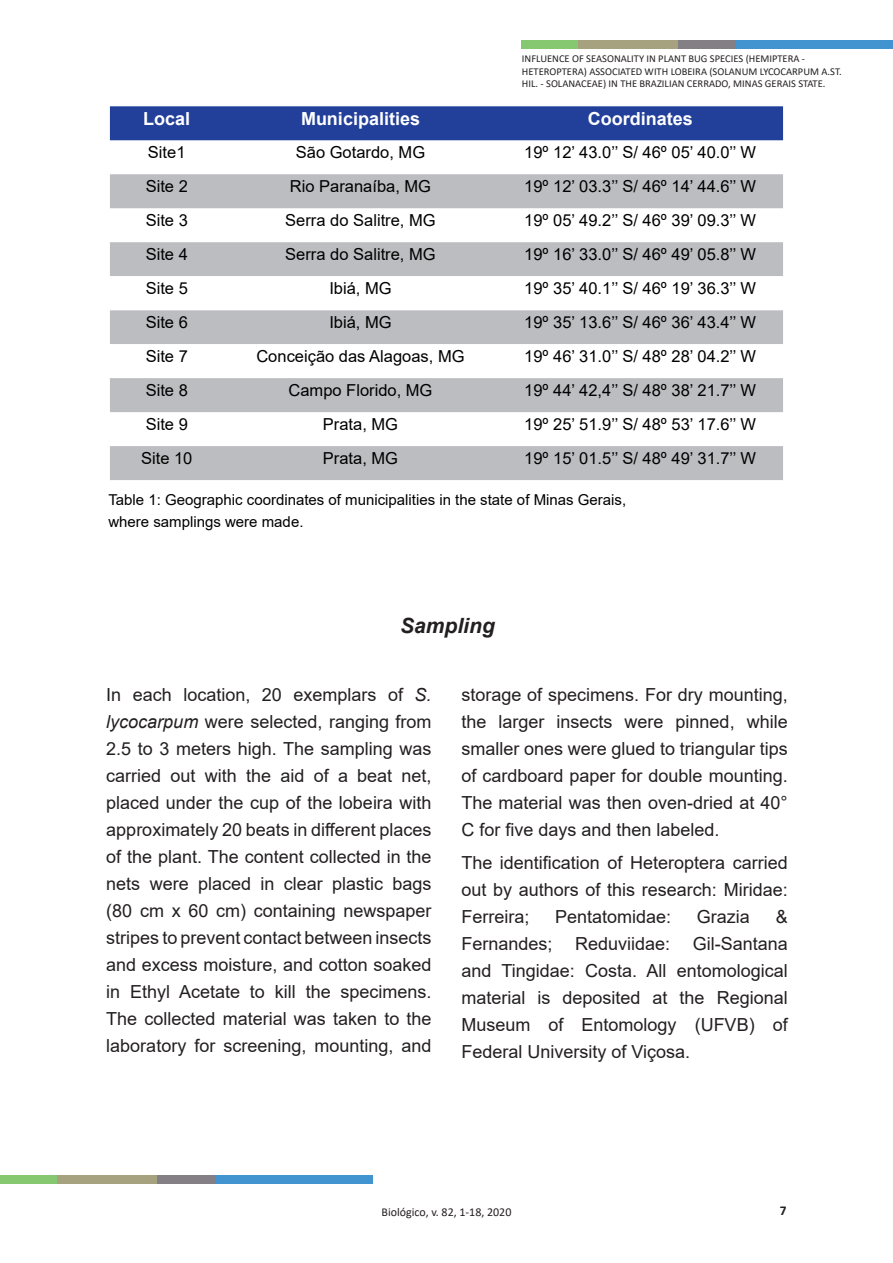
<style>
.page{position:relative;width:893px;height:1263px;background:#fff}
.page>*{position:absolute;margin:0;border:0;box-sizing:border-box;transform-origin:0 0}
.t1{font:italic 700 21px "Arial";color:#231f20}
.t2{font:18px/27px "Arial";color:#231f20;text-align:justify}
.titulo_sessoes{font:700 18px "Arial";color:#fff}
.titulo_sessoes-2{font:16.5px "Arial";color:#000001}
.titulo_sessoes-3{font:15px/22.5px "Arial";color:#000001}
.t3{font:700 13.5px "Calibri";color:#231f20}
.t4{font:12px "Calibri";color:#231f20}
.t5{font:10.5px/12.6px "Calibri";color:#231f20}
.s1{font-style:italic}
</style>
<div class="page">
<div style="left:677px;top:40px;width:59px;height:8px;background:#847f84"></div>
<div style="left:736px;top:40px;width:157px;height:8px;background:#4194d0"></div>
<div style="left:577px;top:40px;width:100px;height:8px;background:#a6a17f"></div>
<div style="left:521px;top:40px;width:57px;height:8px;background:#85c86f"></div>
<div style="left:156px;top:1176px;width:59px;height:8px;background:#847f84"></div>
<div style="left:215px;top:1176px;width:157px;height:8px;background:#4194d0"></div>
<div style="left:56px;top:1176px;width:100px;height:8px;background:#a6a17f"></div>
<div style="left:0;top:1176px;width:57px;height:8px;background:#85c86f"></div>
<div style="left:110px;top:106px;width:673px;height:34px;background:#223f99"></div>
<svg style="left:110px;top:174px;width:673px;height:170px;fill:#bcbdc0"></svg>
<svg style="left:110px;top:276px;width:673px;height:34px"></svg>
<div style="left:110px;top:378px;width:673px;height:34px;background:#bcbdc0"></div>
<div style="left:110px;top:446px;width:673px;height:34px;background:#bcbdc0"></div>
<p class="t5" style="left:522px;top:52px;width:321px">INFLUENCE OF SEASONALITY IN PLANT BUG SPECIES (HEMIPTERA -<br>HETEROPTERA) ASSOCIATED WITH LOBEIRA (SOLANUM LYCOCARPUM A.ST.<br>HIL. - SOLANACEAE) IN THE BRAZILIAN CERRADO, MINAS GERAIS STATE.</p>
<p class="titulo_sessoes" style="left:143px;top:106px;width:49px">Local</p>
<p class="titulo_sessoes" style="left:301px;top:106px;width:121px">Municipalities</p>
<p class="titulo_sessoes" style="left:588px;top:106px;width:107px">Coordinates</p>
<p class="titulo_sessoes-2" style="left:148px;top:141px;width:39px">Site1</p>
<p class="titulo_sessoes-2" style="left:296px;top:141px;width:131px">São Gotardo, MG</p>
<p class="titulo_sessoes-2" style="left:524px;top:141px;width:233px">19º 12’ 43.0’’ S/ 46º 05’ 40.0’’ W</p>
<p class="titulo_sessoes-2" style="left:146px;top:175px;width:44px">Site 2</p>
<p class="titulo_sessoes-2" style="left:290px;top:175px;width:143px">Rio Paranaíba, MG</p>
<p class="titulo_sessoes-2" style="left:524px;top:175px;width:233px">19º 12’ 03.3’’ S/ 46º 14’ 44.6’’ W</p>
<p class="titulo_sessoes-2" style="left:146px;top:209px;width:44px">Site 3</p>
<p class="titulo_sessoes-2" style="left:285px;top:209px;width:152px">Serra do Salitre, MG</p>
<p class="titulo_sessoes-2" style="left:524px;top:209px;width:233px">19º 05’ 49.2’’ S/ 46º 39’ 09.3’’ W</p>
<p class="titulo_sessoes-2" style="left:146px;top:243px;width:44px">Site 4</p>
<p class="titulo_sessoes-2" style="left:285px;top:243px;width:152px">Serra do Salitre, MG</p>
<p class="titulo_sessoes-2" style="left:524px;top:243px;width:233px">19º 16’ 33.0’’ S/ 46º 49’ 05.8’’ W</p>
<p class="titulo_sessoes-2" style="left:146px;top:277px;width:44px">Site 5</p>
<p class="titulo_sessoes-2" style="left:329px;top:277px;width:64px">Ibiá, MG</p>
<p class="titulo_sessoes-2" style="left:524px;top:277px;width:233px">19º 35’ 40.1’’ S/ 46º 19’ 36.3’’ W</p>
<p class="titulo_sessoes-2" style="left:146px;top:311px;width:44px">Site 6</p>
<p class="titulo_sessoes-2" style="left:329px;top:311px;width:64px">Ibiá, MG</p>
<p class="titulo_sessoes-2" style="left:524px;top:311px;width:233px">19º 35’ 13.6’’ S/ 46º 36’ 43.4’’ W</p>
<p class="titulo_sessoes-2" style="left:146px;top:345px;width:44px">Site 7</p>
<p class="titulo_sessoes-2" style="left:256px;top:345px;width:210px">Conceição das Alagoas, MG</p>
<p class="titulo_sessoes-2" style="left:524px;top:345px;width:233px">19º 46’ 31.0’’ S/ 48º 28’ 04.2’’ W</p>
<p class="titulo_sessoes-2" style="left:146px;top:379px;width:44px">Site 8</p>
<p class="titulo_sessoes-2" style="left:289px;top:379px;width:145px">Campo Florido, MG</p>
<p class="titulo_sessoes-2" style="left:524px;top:379px;width:233px">19º 44’ 42,4’’ S/ 48º 38’ 21.7’’ W</p>
<p class="titulo_sessoes-2" style="left:146px;top:413px;width:44px">Site 9</p>
<p class="titulo_sessoes-2" style="left:323px;top:413px;width:77px">Prata, MG</p>
<p class="titulo_sessoes-2" style="left:524px;top:413px;width:233px">19º 25’ 51.9’’ S/ 48º 53’ 17.6’’ W</p>
<p class="titulo_sessoes-2" style="left:141px;top:447px;width:53px">Site 10</p>
<p class="titulo_sessoes-2" style="left:323px;top:447px;width:77px">Prata, MG</p>
<p class="titulo_sessoes-2" style="left:524px;top:447px;width:233px">19º 15’ 01.5’’ S/ 48º 49’ 31.7’’ W</p>
<p class="titulo_sessoes-3" style="left:108px;top:488px;width:519px">Table 1: Geographic coordinates of municipalities in the state of Minas Gerais, where samplings were made.</p>
<p class="t1" style="left:400px;top:612px;width:96px">Sampling</p>
<p class="t2" style="left:106px;top:681px;width:327px">In each location, 20 exemplars of <span class="s1">S. lycocarpum</span> were selected, ranging from 2.5 to 3 meters high. The sampling was carried out with the aid of a beat net, placed under the cup of the lobeira with approximately 20 beats in different places of the plant. The content collected in the nets were placed in clear plastic bags (80 cm x 60 cm) containing newspaper stripes to prevent contact between insects and excess moisture, and cotton soaked in Ethyl Acetate to kill the specimens.<br>The collected material was taken to the laboratory for screening, mounting, and</p>
<p class="t2" style="left:461px;top:681px;width:328px">storage of specimens. For dry mounting, the larger insects were pinned, while smaller ones were glued to triangular tips of cardboard paper for double mounting.<br>The material was then oven-dried at 40° C for five days and then labeled.</p>
<p class="t2" style="left:461px;top:849px;width:328px">The identification of Heteroptera carried out by authors of this research: Miridae:<br>Ferreira;</p>
<p class="t2" style="left:555px;top:903px;width:118px">Pentatomidae:</p>
<p class="t2" style="left:697px;top:903px;width:55px">Grazia</p>
<p class="t2" style="left:776px;top:903px;width:14px">&amp;</p>
<p class="t2" style="left:461px;top:930px;width:328px;text-indent:231px">Gil-Santana and Tingidae: Costa. All entomological material is deposited at the Regional Museum of Entomology (UFVB) of Federal University of Viçosa.</p>
<p class="t2" style="left:461px;top:930px;width:93px">Fernandes;</p>
<p class="t2" style="left:575px;top:930px;width:97px">Reduviidae:</p>
<p class="t4" style="left:382px;top:1203px;width:131px">Biológico, v. 82, 1-18, 2020</p>
<p class="t3" style="left:780px;top:1201px;width:8px">7</p>
</div>
